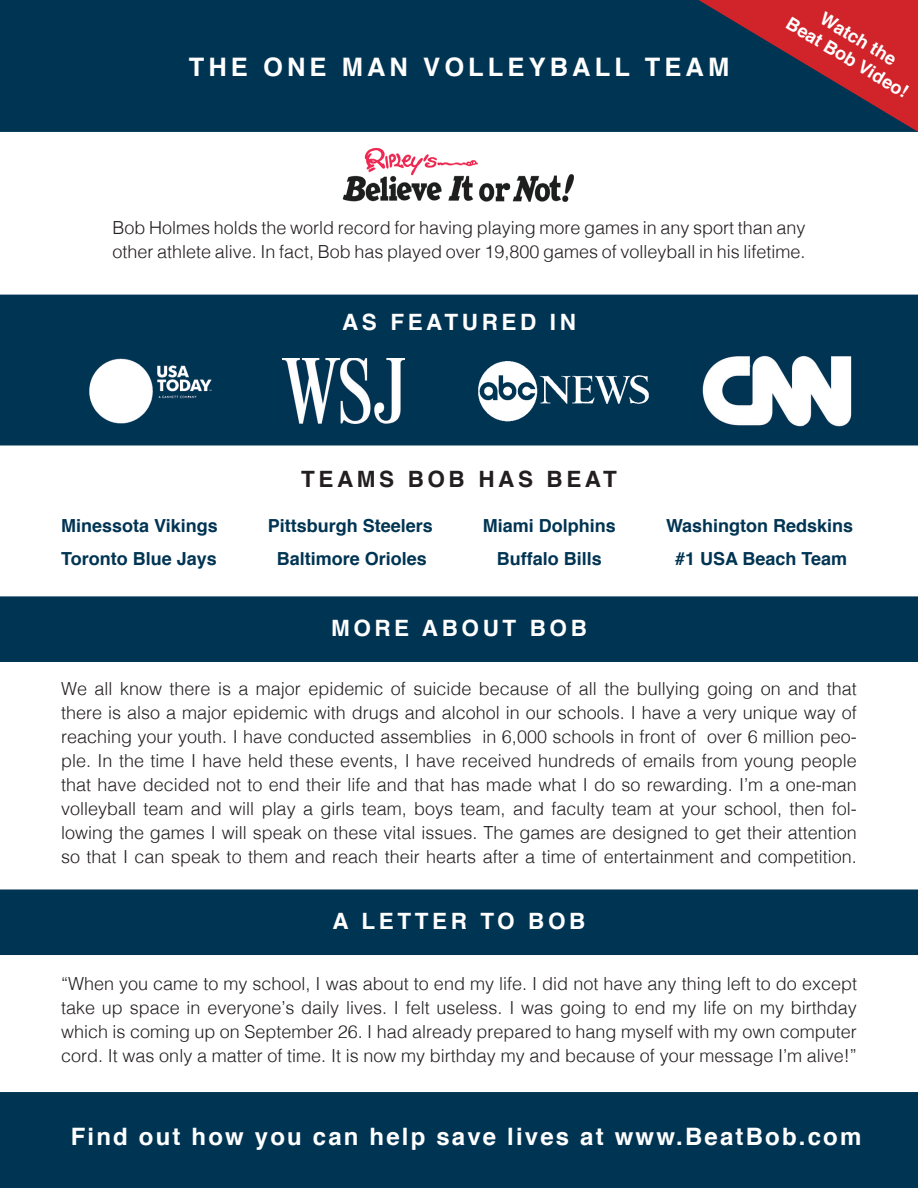
<style>
.page{position:relative;width:918px;height:1188px;background:#fff}
.page>*{position:absolute;margin:0;border:0;box-sizing:border-box;transform-origin:0 0}
.t1{font:700 25.5px "Helvetica";letter-spacing:.16em;color:#fff}
.t2{font:700 24px "Helvetica";letter-spacing:.09em;color:#fff}
.t3{font:700 22.5px "Helvetica";letter-spacing:.16em;color:#fff}
.t4{font:700 22.5px "Helvetica";letter-spacing:.16em;color:#231f20}
.t5{font:300 18px/24px "Helvetica";color:#231f20;text-align:justify}
.t6{font:700 18px "Helvetica";color:#003453}
.t7{font:700 18px "Helvetica";color:#fff}
</style>
<div class="page">
<div style="left:0;top:0;width:699px;height:132px;background:#003453"></div>
<div style="left:0;top:295px;width:918px;height:150px;background:#003453"></div>
<img style="left:342px;top:147px;width:232px;height:55px">
<img style="left:470px;top:358px;width:187px;height:66px">
<img style="left:61px;top:358px;width:178px;height:66px">
<img style="left:283px;top:358px;width:122px;height:66px">
<img style="left:697px;top:354px;width:160px;height:74px">
<div style="left:0;top:596px;width:918px;height:66px;background:#003453"></div>
<div style="left:0;top:889px;width:918px;height:66px;background:#003453"></div>
<div style="left:0;top:1092px;width:918px;height:96px;background:#003453"></div>
<svg style="left:699px;top:0;width:219px;height:132px;background:#682b3e"></svg>
<h1 class="t1" style="left:189px;top:47px;width:542px">THE ONE MAN VOLLEYBALL TEAM</h1>
<p class="t7" style="left:829px;top:4px;width:87px;rotate:31deg">Watch the</p>
<p class="t7" style="left:795px;top:9px;width:140px;rotate:31deg">Beat Bob Video!</p>
<p class="t5" style="left:112px;top:215px;width:695px">Bob Holmes holds the world record for having playing more games in any sport than any other athlete alive. In fact, Bob has played over 19,800 games of volleyball in his lifetime.</p>
<p class="t3" style="left:342px;top:304px;width:235px">AS FEATURED IN</p>
<p class="t4" style="left:301px;top:461px;width:317px">TEAMS BOB HAS BEAT</p>
<p class="t6" style="left:61px;top:511px;width:158px">Minessota Vikings</p>
<p class="t6" style="left:268px;top:511px;width:167px">Pittsburgh Steelers</p>
<p class="t6" style="left:483px;top:511px;width:135px">Miami Dolphins</p>
<p class="t6" style="left:666px;top:511px;width:189px">Washington Redskins</p>
<p class="t6" style="left:61px;top:544px;width:157px">Toronto Blue Jays</p>
<p class="t6" style="left:277px;top:544px;width:152px">Baltimore Orioles</p>
<p class="t6" style="left:497px;top:544px;width:107px">Buffalo Bills</p>
<p class="t6" style="left:675px;top:544px;width:174px">#1 USA Beach Team</p>
<p class="t3" style="left:331px;top:610px;width:257px">MORE ABOUT BOB</p>
<p class="t5" style="left:61px;top:675px;width:797px">We all know there is a major epidemic of suicide because of all the bullying going on and that there is also a major epidemic with drugs and alcohol in our schools. I have a very unique way of reaching your youth. I have conducted assemblies in 6,000 schools in front of over 6 million peo&shy;ple. In the time I have held these events, I have received hundreds of emails from young people that have decided not to end their life and that has made what I do so rewarding. I’m a one-man volleyball team and will play a girls team, boys team, and faculty team at your school, then fol&shy;lowing the games I will speak on these vital issues. The games are designed to get their attention so that I can speak to them and reach their hearts after a time of entertainment and competition.</p>
<p class="t3" style="left:333px;top:903px;width:254px">A LETTER TO BOB</p>
<p class="t5" style="left:61px;top:970px;width:797px">“When you came to my school, I was about to end my life. I did not have any thing left to do except take up space in everyone’s daily lives. I felt useless. I was going to end my life on my birthday which is coming up on September 26. I had already prepared to hang myself with my own computer cord. It was only a matter of time. It is now my birthday my and because of your message I’m alive!”</p>
<h2 class="t2" style="left:71px;top:1117px;width:792px">Find out how you can help save lives at www.BeatBob.com</h2>
</div>
